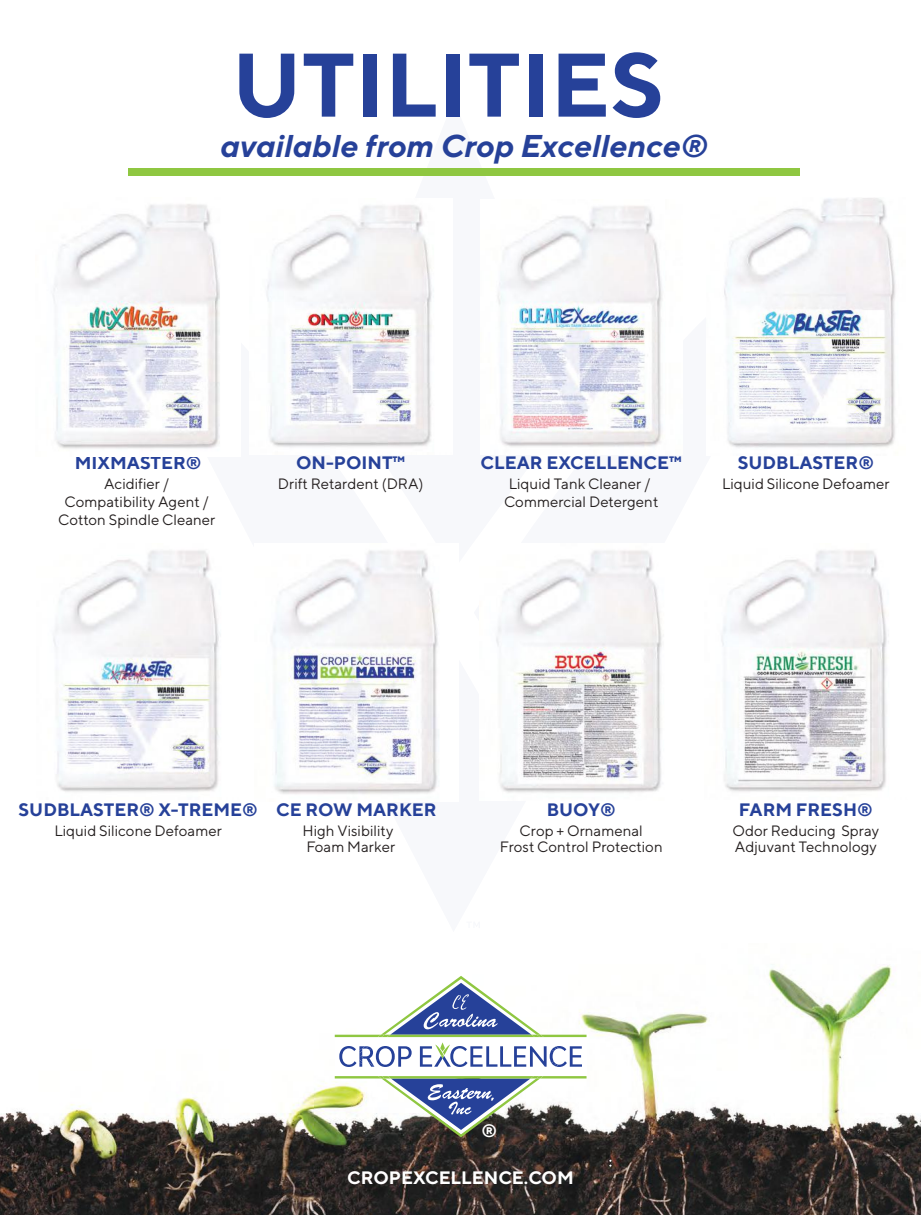
<style>
.page{position:relative;width:921px;height:1215px;background:#fff}
.page>*{position:absolute;margin:0;border:0;box-sizing:border-box;transform-origin:0 0}
.t1{font:700 90px "TT Norms";color:#264199}
.t2{font:italic 700 31.5px "TT Norms";color:#264199}
.t3{font:700 18px "TT Norms";color:#264199}
.t4{font:700 18px "TT Norms";color:#fff}
.t5{font:15px/18px "TT Norms";color:#241f1f;text-align:center}
</style>
<div class="page">
<img style="left:0;top:965px;width:921px;height:250px">
<div style="left:335px;top:1036px;width:251px;height:41px;background:#fff"></div>
<svg style="left:335px;top:1076px;width:251px;height:61px"></svg>
<svg style="left:335px;top:976px;width:251px;height:91px"></svg>
<svg style="left:609px;top:1160px;width:2px;height:7px"></svg>
<div style="left:128px;top:169px;width:672px;height:7px;background:#8fc741"></div>
<img style="left:53px;top:204px;width:167px;height:245px">
<img style="left:266px;top:205px;width:166px;height:242px">
<img style="left:497px;top:206px;width:165px;height:241px">
<img style="left:53px;top:550px;width:166px;height:242px">
<img style="left:724px;top:198px;width:172px;height:250px">
<img style="left:271px;top:550px;width:168px;height:244px">
<img style="left:496px;top:550px;width:166px;height:243px">
<img style="left:721px;top:550px;width:166px;height:242px">
<h1 class="t1" style="left:232px;top:28px;width:434px">UTILITIES</h1>
<h2 class="t2" style="left:220px;top:126px;width:489px">available from Crop Excellence®</h2>
<p class="t3" style="left:75px;top:451px;width:128px">MIXMASTER®</p>
<p class="t3" style="left:737px;top:451px;width:138px">SUDBLASTER®</p>
<p class="t3" style="left:296px;top:451px;width:111px">ON-POINT™</p>
<p class="t3" style="left:480px;top:451px;width:203px">CLEAR EXCELLENCE™</p>
<p class="t5" style="left:504px;top:475px;width:156px">Liquid Tank Cleaner /<br>Commercial Detergent</p>
<p class="t5" style="left:278px;top:475px;width:147px">Drift Retardent (DRA)</p>
<p class="t5" style="left:58px;top:475px;width:159px">Acidifier /<br>Compatibility Agent /<br>Cotton Spindle Cleaner</p>
<p class="t5" style="left:722px;top:475px;width:169px">Liquid Silicone Defoamer</p>
<p class="t3" style="left:19px;top:798px;width:241px">SUDBLASTER® X-TREME®</p>
<p class="t5" style="left:54px;top:821px;width:169px">Liquid Silicone Defoamer</p>
<p class="t3" style="left:276px;top:798px;width:162px">CE ROW MARKER</p>
<p class="t5" style="left:302px;top:822px;width:94px;line-height:16.5px;text-align:left">High Visibility<br>Foam Marker</p>
<p class="t3" style="left:547px;top:798px;width:71px">BUOY®</p>
<p class="t5" style="left:500px;top:822px;width:164px;line-height:16.5px">Crop + Ornamenal<br>Frost Control Protection</p>
<p class="t3" style="left:739px;top:798px;width:135px">FARM FRESH®</p>
<p class="t5" style="left:732px;top:822px;width:148px;line-height:16.5px;text-align:left">Odor Reducing Spray<br>Adjuvant Technology</p>
<p class="t4" style="left:481px;top:1120px;width:17px">®</p>
<p class="t4" style="left:347px;top:1166px;width:228px">CROPEXCELLENCE.COM</p>
</div>
